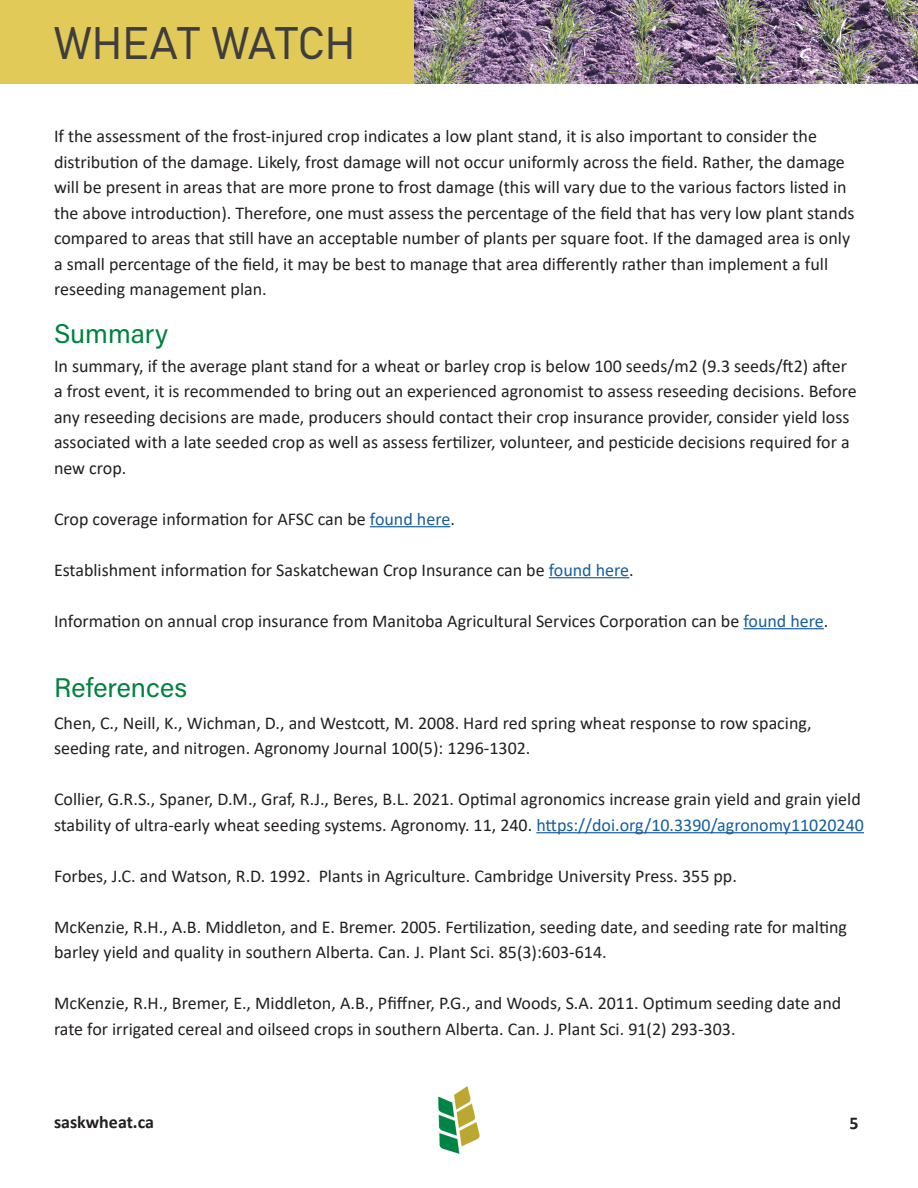
<style>
.page{position:relative;width:918px;height:1188px;background:#fff}
.page>*{position:absolute;margin:0;border:0;box-sizing:border-box;transform-origin:0 0}
.t1{font:300 45px "Bahnschrift";letter-spacing:-.005em;color:#3e3e3f}
.t2{font:27px "Acumin Variable Concept";color:#008240}
.t3{font:18px/25.5px "Calibri";color:#231f20}
.t4{font:700 18px "Calibri";color:#231f20}
.s1{color:#175d9e}
</style>
<div class="page">
<hr style="left:370px;top:526px;width:80px;height:1px;background:#175d9e">
<hr style="left:549px;top:577px;width:80px;height:1px;background:#175d9e">
<hr style="left:743px;top:628px;width:81px;height:1px;background:#175d9e">
<hr style="left:536px;top:832px;width:328px;height:1px;background:#175d9e">
<img style="left:414px;top:0;width:504px;height:84px">
<div style="left:0;top:0;width:414px;height:84px;background:#e1ca58"></div>
<img style="left:438px;top:1086px;width:42px;height:68px">
<p class="t1" style="left:54px;top:15px;width:303px">WHEAT WATCH</p>
<p class="t3" style="left:54px;top:123px;width:802px">If the assessment of the frost-injured crop indicates a low plant stand, it is also important to consider the distribution of the damage. Likely, frost damage will not occur uniformly across the field. Rather, the damage will be present in areas that are more prone to frost damage (this will vary due to the various factors listed in the above introduction). Therefore, one must assess the percentage of the field that has very low plant stands compared to areas that still have an acceptable number of plants per square foot. If the damaged area is only a small percentage of the field, it may be best to manage that area differently rather than implement a full reseeding management plan.</p>
<p class="t2" style="left:54px;top:315px;width:116px">Summary</p>
<p class="t3" style="left:54px;top:353px;width:804px">In summary, if the average plant stand for a wheat or barley crop is below 100 seeds/m2 (9.3 seeds/ft2) after a frost event, it is recommended to bring out an experienced agronomist to assess reseeding decisions. Before any reseeding decisions are made, producers should contact their crop insurance provider, consider yield loss associated with a late seeded crop as well as assess fertilizer, volunteer, and pesticide decisions required for a new crop.</p>
<p class="t3" style="left:54px;top:506px;width:402px">Crop coverage information for AFSC can be <span class="s1">found here</span>.</p>
<p class="t3" style="left:54px;top:557px;width:581px">Establishment information for Saskatchewan Crop Insurance can be <span class="s1">found here</span>.</p>
<p class="t3" style="left:54px;top:608px;width:776px">Information on annual crop insurance from Manitoba Agricultural Services Corporation can be <span class="s1">found here</span>.</p>
<p class="t2" style="left:54px;top:669px;width:135px">References</p>
<p class="t3" style="left:54px;top:710px;width:759px">Chen, C., Neill, K., Wichman, D., and Westcott, M. 2008. Hard red spring wheat response to row spacing, seeding rate, and nitrogen. Agronomy Journal 100(5): 1296-1302.</p>
<p class="t3" style="left:54px;top:786px;width:812px">Collier, G.R.S., Spaner, D.M., Graf, R.J., Beres, B.L. 2021. Optimal agronomics increase grain yield and grain yield stability of ultra-early wheat seeding systems. Agronomy. 11, 240. <span class="s1">https://doi.org/10.3390/agronomy11020240</span></p>
<p class="t3" style="left:54px;top:863px;width:684px">Forbes, J.C. and Watson, R.D. 1992. Plants in Agriculture. Cambridge University Press. 355 pp.</p>
<p class="t3" style="left:54px;top:914px;width:795px">McKenzie, R.H., A.B. Middleton, and E. Bremer. 2005. Fertilization, seeding date, and seeding rate for malting barley yield and quality in southern Alberta. Can. J. Plant Sci. 85(3):603-614.</p>
<p class="t3" style="left:54px;top:990px;width:789px">McKenzie, R.H., Bremer, E., Middleton, A.B., Pfiffner, P.G., and Woods, S.A. 2011. Optimum seeding date and rate for irrigated cereal and oilseed crops in southern Alberta. Can. J. Plant Sci. 91(2) 293-303.</p>
<p class="t4" style="left:54px;top:1110px;width:102px">saskwheat.ca</p>
<p class="t4" style="left:850px;top:1111px;width:11px">5</p>
</div>
